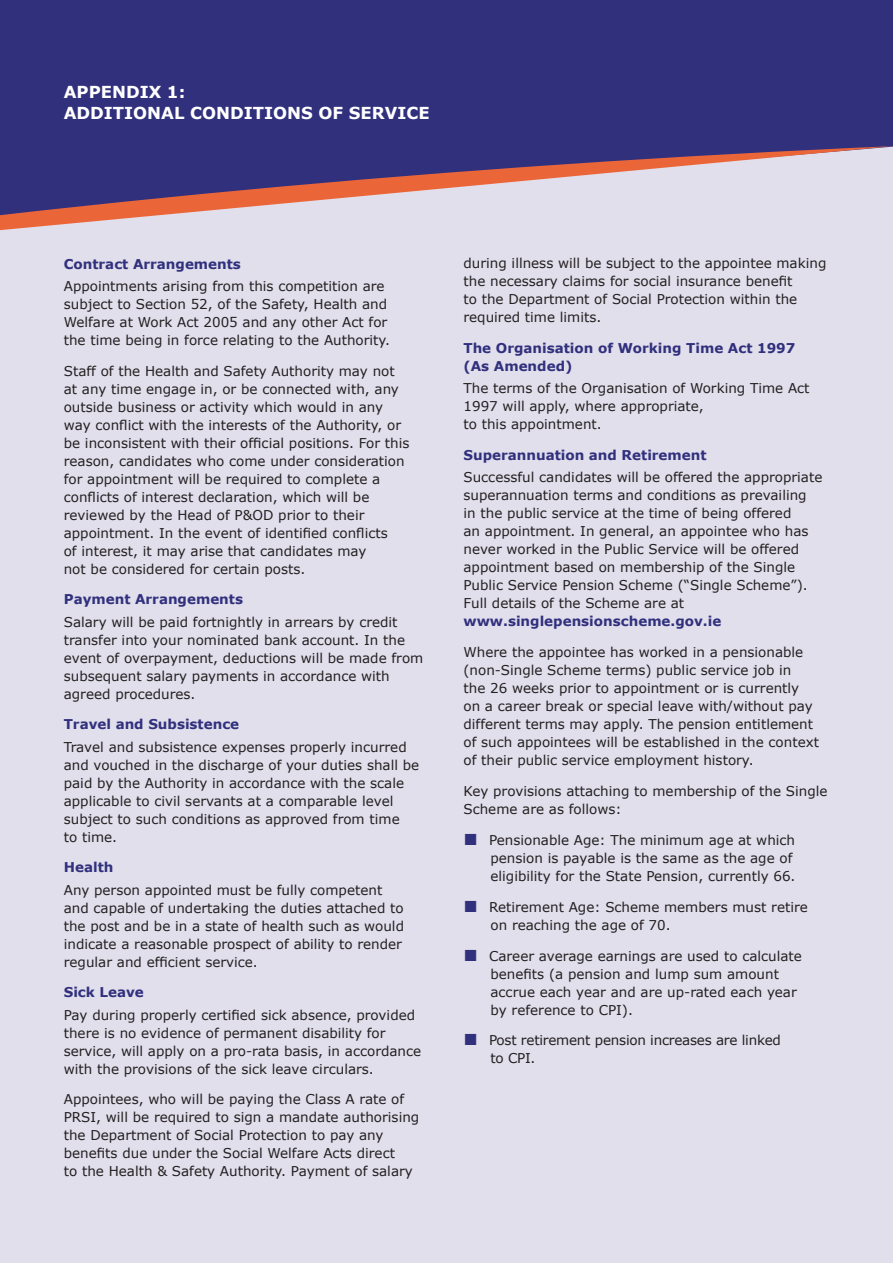
<style>
.page{position:relative;width:893px;height:1263px;background:#fff}
.page>*{position:absolute;margin:0;border:0;box-sizing:border-box;transform-origin:0 0}
.t1{font:700 16.5px/21px "Verdana";color:#fff}
.t2{font:13.5px/18px "Verdana";color:#231f20}
.t3{font:700 13.5px/18px "Verdana";color:#31307d}
.s1{font-family:"Arial";font-weight:700;font-size:24px;color:#31307d}
</style>
<div class="page">
<div style="left:0;top:0;width:893px;height:326px;background:#31307d"></div>
<div style="left:0;top:268px;width:893px;height:995px;background:#e1dfec"></div>
<svg style="left:0;top:146px;width:893px;height:122px;fill:#e1dfec"></svg>
<p class="t1" style="left:64px;top:81px;width:367px">APPENDIX 1:<br>ADDITIONAL CONDITIONS OF SERVICE</p>
<p class="t3" style="left:64px;top:255px;width:179px">Contract Arrangements</p>
<p class="t2" style="left:64px;top:277px;width:328px">Appointments arising from this competition are subject to Section 52, of the Safety, Health and Welfare at Work Act 2005 and any other Act for the time being in force relating to the Authority.</p>
<p class="t2" style="left:64px;top:362px;width:347px">Staff of the Health and Safety Authority may not at any time engage in, or be connected with, any outside business or activity which would in any way conflict with the interests of the Authority, or be inconsistent with their official positions. For this reason, candidates who come under consideration for appointment will be required to complete a conflicts of interest declaration, which will be reviewed by the Head of P&amp;OD prior to their appointment. In the event of identified conflicts<br>of interest, it may arise that candidates may<br>not be considered for certain posts.</p>
<p class="t3" style="left:64px;top:591px;width:181px">Payment Arrangements</p>
<p class="t2" style="left:64px;top:613px;width:361px">Salary will be paid fortnightly in arrears by credit transfer into your nominated bank account. In the event of overpayment, deductions will be made from subsequent salary payments in accordance with agreed procedures.</p>
<p class="t3" style="left:64px;top:716px;width:177px">Travel and Subsistence</p>
<p class="t2" style="left:64px;top:738px;width:357px">Travel and subsistence expenses properly incurred and vouched in the discharge of your duties shall be paid by the Authority in accordance with the scale applicable to civil servants at a comparable level subject to such conditions as approved from time<br>to time.</p>
<p class="t3" style="left:64px;top:858px;width:51px">Health</p>
<p class="t2" style="left:64px;top:881px;width:342px">Any person appointed must be fully competent and capable of undertaking the duties attached to the post and be in a state of health such as would indicate a reasonable prospect of ability to render regular and efficient service.</p>
<p class="t3" style="left:64px;top:983px;width:82px">Sick Leave</p>
<p class="t2" style="left:64px;top:1006px;width:359px">Pay during properly certified sick absence, provided there is no evidence of permanent disability for service, will apply on a pro-rata basis, in accordance with the provisions of the sick leave circulars.</p>
<p class="t2" style="left:64px;top:1091px;width:357px">Appointees, who will be paying the Class A rate of PRSI, will be required to sign a mandate authorising the Department of Social Protection to pay any benefits due under the Social Welfare Acts direct<br>to the Health &amp; Safety Authority. Payment of salary</p>
<p class="t2" style="left:463px;top:255px;width:364px">during illness will be subject to the appointee making the necessary claims for social insurance benefit<br>to the Department of Social Protection within the required time limits.</p>
<p class="t3" style="left:463px;top:339px;width:333px">The Organisation of Working Time Act 1997 (As Amended)</p>
<p class="t2" style="left:463px;top:380px;width:348px">The terms of the Organisation of Working Time Act<br>1997 will apply, where appropriate,<br>to this appointment.</p>
<p class="t3" style="left:463px;top:446px;width:245px">Superannuation and Retirement</p>
<p class="t2" style="left:463px;top:469px;width:360px">Successful candidates will be offered the appropriate superannuation terms and conditions as prevailing<br>in the public service at the time of being offered<br>an appointment. In general, an appointee who has never worked in the Public Service will be offered appointment based on membership of the Single Public Service Pension Scheme (“Single Scheme”).<br>Full details of the Scheme are at</p>
<p class="t3" style="left:463px;top:613px;width:259px">www.singlepensionscheme.gov.ie</p>
<p class="t2" style="left:463px;top:643px;width:357px">Where the appointee has worked in a pensionable (non-Single Scheme terms) public service job in<br>the 26 weeks prior to appointment or is currently on a career break or special leave with/without pay different terms may apply. The pension entitlement of such appointees will be established in the context of their public service employment history.</p>
<p class="t2" style="left:463px;top:782px;width:365px">Key provisions attaching to membership of the Single<br>Scheme are as follows:</p>
<p class="t2" style="left:490px;top:831px;width:307px;text-indent:-27px"><span class="s1">■</span> Pensionable Age: The minimum age at which pension is payable is the same as the age of eligibility for the State Pension, currently 66.</p>
<p class="t2" style="left:490px;top:898px;width:319px;text-indent:-27px"><span class="s1">■</span> Retirement Age: Scheme members must retire on reaching the age of 70.</p>
<p class="t2" style="left:490px;top:947px;width:313px;text-indent:-27px"><span class="s1">■</span> Career average earnings are used to calculate benefits (a pension and lump sum amount accrue each year and are up-rated each year by reference to CPI).</p>
<p class="t2" style="left:490px;top:1031px;width:292px;text-indent:-27px"><span class="s1">■</span> Post retirement pension increases are linked to CPI.</p>
</div>
